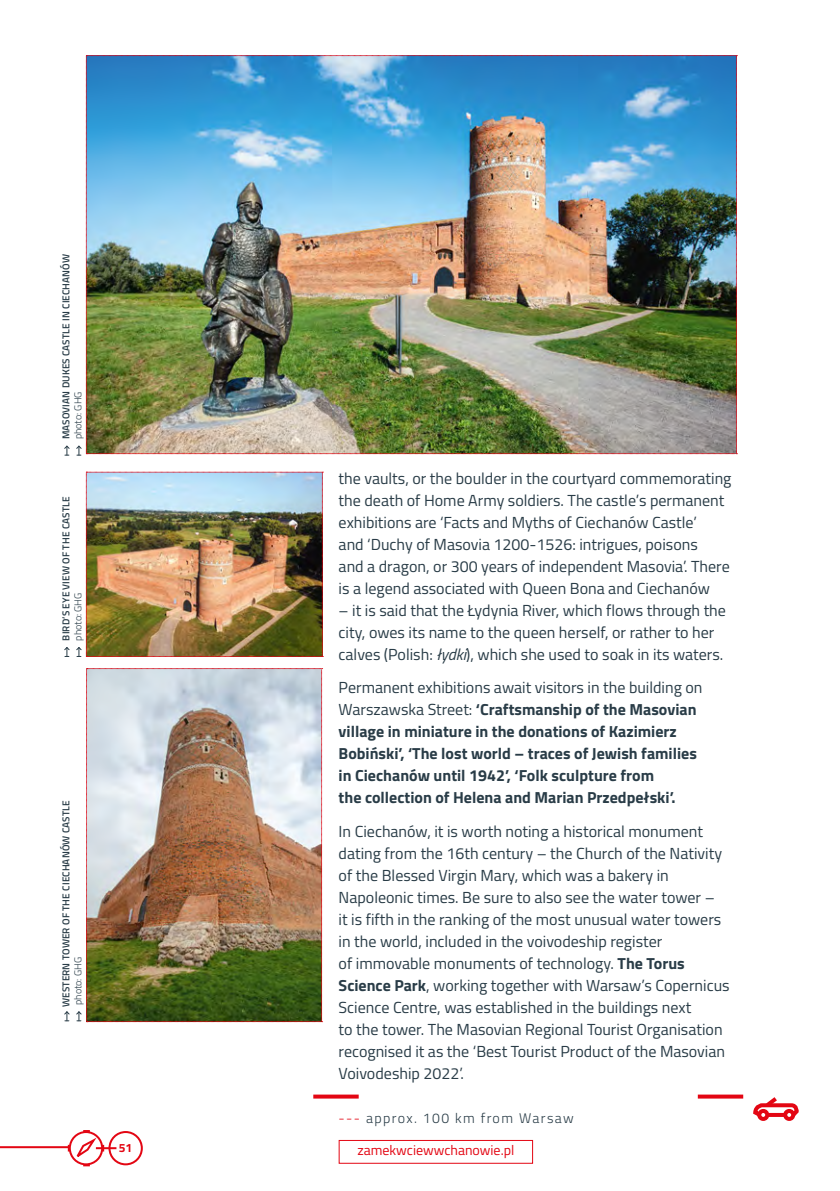
<style>
.page{position:relative;width:840px;height:1191px;background:#fff}
.page>*{position:absolute;margin:0;border:0;box-sizing:border-box;transform-origin:0 0}
.t1{font:16px/22px "Titillium";color:#293c47}
.t2{font:700 16px/22px "Titillium";color:#293c47}
.t3{font:300 14px "Titillium";letter-spacing:.1em;color:#293c47}
.t4{font:14px "Titillium";color:#e30613}
.t5{font:700 12px "Titillium";color:#e30613}
.t6{font:600 10px "Titillium";letter-spacing:.01em;color:#293c47}
.t7{font:300 10px "Titillium";color:#293c47}
.s1{font-style:italic}
.s2{font-weight:400}
.s3{font-weight:700}
.s4{color:#e30613}
</style>
<div class="page">
<svg style="left:68px;top:1130px;width:36px;height:36px"></svg>
<div style="left:108px;top:1131px;width:35px;height:34px;border:2px solid #e30613;border-radius:50%"></div>
<hr style="left:0;top:1146px;width:69px;height:2px;background:#e30613">
<hr style="left:96px;top:1147px;width:20px;height:2px;background:#e30613">
<svg style="left:64px;top:445px;width:6px;height:11px"></svg>
<img style="left:76px;top:55px;width:661px;height:401px">
<div style="left:338px;top:1140px;width:194px;height:23px;border:1px solid #e30613"></div>
<svg style="left:313px;top:1094px;width:45px;height:4px"></svg>
<div style="left:756px;top:1109px;width:12px;height:12px;border:4px solid #e30613;border-radius:50%"></div>
<div style="left:782px;top:1109px;width:12px;height:12px;border:4px solid #e30613;border-radius:50%"></div>
<svg style="left:753px;top:1097px;width:46px;height:23px"></svg>
<svg style="left:697px;top:1094px;width:45px;height:4px"></svg>
<svg style="left:64px;top:1011px;width:6px;height:10px"></svg>
<img style="left:76px;top:668px;width:246px;height:354px">
<svg style="left:64px;top:647px;width:6px;height:10px"></svg>
<img style="left:76px;top:472px;width:247px;height:185px">
<p class="t6" style="left:58px;top:439px;width:187px;rotate:-90deg">MASOVIAN DUKES CASTLE IN CIECHANÓW</p>
<p class="t7" style="left:71px;top:439px;width:49px;rotate:-90deg">photo: GHG</p>
<p class="t6" style="left:58px;top:640px;width:145px;rotate:-90deg">BIRD’S EYE VIEW OF THE CASTLE</p>
<p class="t7" style="left:71px;top:640px;width:49px;rotate:-90deg">photo: GHG</p>
<p class="t6" style="left:58px;top:1007px;width:208px;rotate:-90deg">WESTERN TOWER OF THE CIECHANÓW CASTLE</p>
<p class="t7" style="left:71px;top:1005px;width:49px;rotate:-90deg">photo: GHG</p>
<p class="t5" style="left:119px;top:1138px;width:15px">51</p>
<p class="t1" style="left:338px;top:466px;width:394px">the vaults, or the boulder in the courtyard commemorating the death of Home Army soldiers. The castle’s permanent exhibitions are ‘Facts and Myths of Ciechanów Castle’<br>and ‘Duchy of Masovia 1200-1526: intrigues, poisons<br>and a dragon, or 300 years of independent Masovia’. There is a legend associated with Queen Bona and Ciechanów</p>
<p class="t1" style="left:338px;top:598px;width:388px">– it is said that the Łydynia River, which flows through the city, owes its name to the queen herself, or rather to her calves (Polish: <span class="s1">łydki</span>), which she used to soak in its waters.</p>
<p class="t2" style="left:338px;top:676px;width:365px"><span class="s2">Permanent exhibitions await visitors in the building on Warszawska Street:</span> ‘Craftsmanship of the Masovian village in miniature in the donations of Kazimierz Bobiński’, ‘The lost world – traces of Jewish families in Ciechanów until 1942’, ‘Folk sculpture from<br>the collection of Helena and Marian Przedpełski’.</p>
<p class="t1" style="left:338px;top:819px;width:392px">In Ciechanów, it is worth noting a historical monument dating from the 16th century – the Church of the Nativity of the Blessed Virgin Mary, which was a bakery in Napoleonic times. Be sure to also see the water tower –<br>it is fifth in the ranking of the most unusual water towers in the world, included in the voivodeship register<br>of immovable monuments of technology. <span class="s3">The Torus Science Park</span>, working together with Warsaw’s Copernicus Science Centre, was established in the buildings next<br>to the tower. The Masovian Regional Tourist Organisation recognised it as the ‘Best Tourist Product of the Masovian Voivodeship 2022’.</p>
<p class="t3" style="left:338px;top:1107px;width:237px"><span class="s4">---</span> approx. 100 km from Warsaw</p>
<p class="t4" style="left:357px;top:1140px;width:158px">zamekwciewwchanowie.pl</p>
</div>
